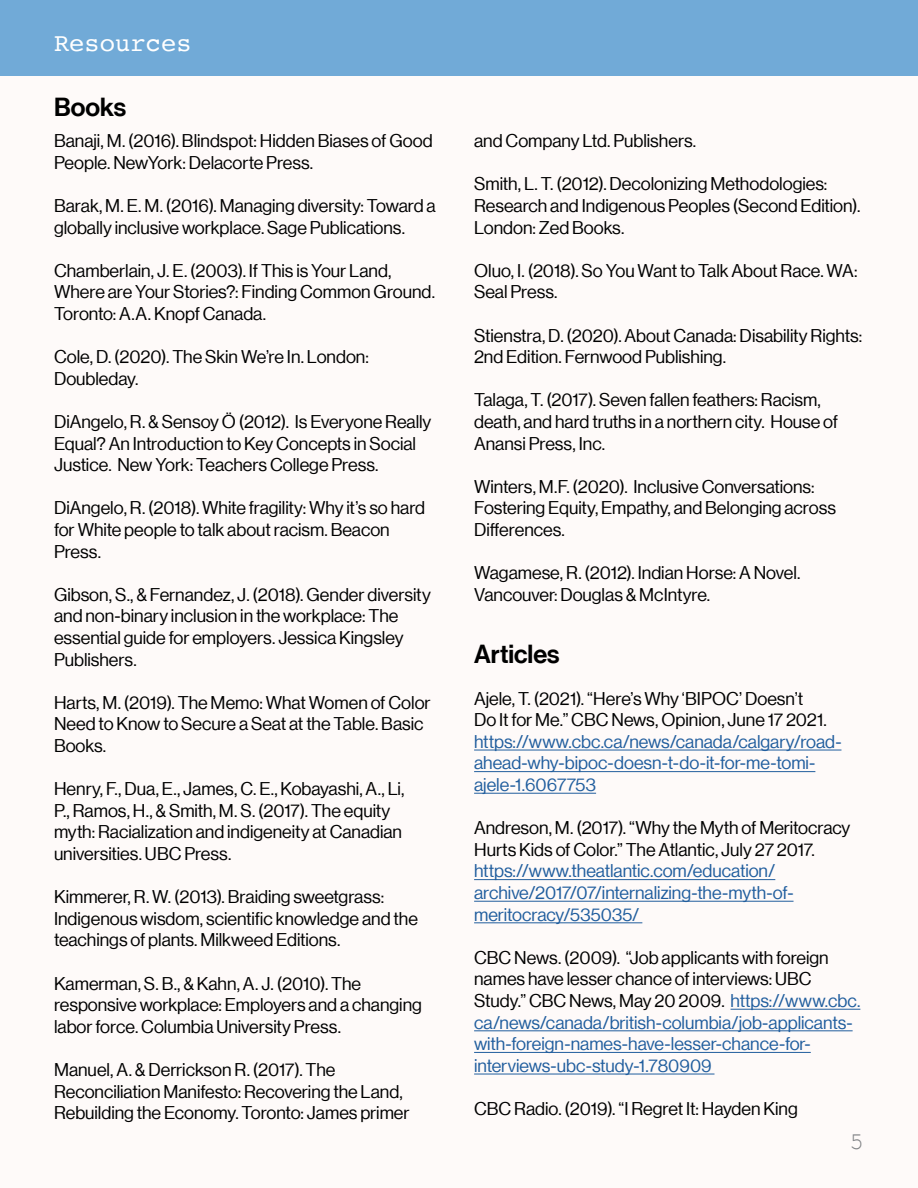
<style>
.page{position:relative;width:918px;height:1188px;background:#fefaf9}
.page>*{position:absolute;margin:0;border:0;box-sizing:border-box;transform-origin:0 0}
.t1{font:25.5px "N Haas Grotesk DS Pro 65 Md";color:#000}
.t2{font:25.5px "Courier";color:#fff}
.t3{font:24px "Courier New";color:#808285}
.t4{font:18px/21.6px "N Haas Grotesk DS Pro 55 Rg";color:#000}
.t5{font:18px/21.6px "N Haas Grotesk DS Pro 55 Rg";color:#215e9e}
.s1{color:#000}
</style>
<div class="page">
<div style="left:0;top:0;width:918px;height:76px;background:#71aad7"></div>
<hr style="left:474px;top:750px;width:367px;height:1px;background:#215e9e">
<hr style="left:474px;top:771px;width:341px;height:1px;background:#215e9e">
<hr style="left:474px;top:793px;width:122px;height:1px;background:#215e9e">
<hr style="left:474px;top:879px;width:301px;height:1px;background:#215e9e">
<hr style="left:474px;top:901px;width:320px;height:1px;background:#215e9e">
<hr style="left:474px;top:923px;width:168px;height:1px;background:#215e9e">
<hr style="left:731px;top:1009px;width:129px;height:1px;background:#215e9e">
<hr style="left:474px;top:1031px;width:379px;height:1px;background:#215e9e">
<hr style="left:474px;top:1052px;width:337px;height:1px;background:#215e9e">
<hr style="left:474px;top:1074px;width:241px;height:1px;background:#215e9e">
<h1 class="t2" style="left:54px;top:23px;width:139px">Resources</h1>
<h1 class="t1" style="left:54px;top:92px;width:74px">Books</h1>
<p class="t4" style="left:54px;top:130px;width:380px">Banaji, M. (2016). Blindspot: Hidden Biases of Good<br>People. NewYork: Delacorte Press.</p>
<p class="t4" style="left:54px;top:195px;width:383px">Barak, M. E. M. (2016). Managing diversity: Toward a globally inclusive workplace. Sage Publications.</p>
<p class="t4" style="left:54px;top:260px;width:383px">Chamberlain, J. E. (2003). If This is Your Land,<br>Where are Your Stories?: Finding Common Ground.<br>Toronto: A.A. Knopf Canada.</p>
<p class="t4" style="left:54px;top:346px;width:316px">Cole, D. (2020). The Skin We’re In. London:<br>Doubleday.</p>
<p class="t4" style="left:54px;top:411px;width:379px">DiAngelo, R. &amp; Sensoy Ö (2012). Is Everyone Really<br>Equal? An Introduction to Key Concepts in Social<br>Justice. New York: Teachers College Press.</p>
<p class="t4" style="left:54px;top:497px;width:373px">DiAngelo, R. (2018). White fragility: Why it’s so hard for White people to talk about racism. Beacon<br>Press.</p>
<p class="t4" style="left:54px;top:584px;width:378px">Gibson, S., &amp; Fernandez, J. (2018). Gender diversity and non-binary inclusion in the workplace: The essential guide for employers. Jessica Kingsley Publishers.</p>
<p class="t4" style="left:54px;top:692px;width:378px">Harts, M. (2019). The Memo: What Women of Color<br>Need to Know to Secure a Seat at the Table. Basic<br>Books.</p>
<p class="t4" style="left:54px;top:778px;width:352px">Henry, F., Dua, E., James, C. E., Kobayashi, A., Li, P., Ramos, H., &amp; Smith, M. S. (2017). The equity myth: Racialization and indigeneity at Canadian universities. UBC Press.</p>
<p class="t4" style="left:54px;top:886px;width:365px">Kimmerer, R. W. (2013). Braiding sweetgrass:<br>Indigenous wisdom, scientific knowledge and the teachings of plants. Milkweed Editions.</p>
<p class="t4" style="left:54px;top:973px;width:369px">Kamerman, S. B., &amp; Kahn, A. J. (2010). The responsive workplace: Employers and a changing labor force. Columbia University Press.</p>
<p class="t4" style="left:54px;top:1059px;width:357px">Manuel, A. &amp; Derrickson R. (2017). The<br>Reconciliation Manifesto: Recovering the Land,<br>Rebuilding the Economy. Toronto: James primer</p>
<p class="t4" style="left:474px;top:130px;width:224px">and Company Ltd. Publishers.</p>
<p class="t4" style="left:474px;top:173px;width:388px">Smith, L. T. (2012). Decolonizing Methodologies:<br>Research and Indigenous Peoples (Second Edition).<br>London: Zed Books.</p>
<p class="t4" style="left:474px;top:260px;width:385px">Oluo, I. (2018). So You Want to Talk About Race. WA:<br>Seal Press.</p>
<p class="t4" style="left:474px;top:325px;width:390px">Stienstra, D. (2020). About Canada: Disability Rights:<br>2nd Edition. Fernwood Publishing.</p>
<p class="t4" style="left:474px;top:389px;width:366px">Talaga, T. (2017). Seven fallen feathers: Racism, death, and hard truths in a northern city. House of<br>Anansi Press, Inc.</p>
<p class="t4" style="left:474px;top:476px;width:363px">Winters, M.F. (2020). Inclusive Conversations:<br>Fostering Equity, Empathy, and Belonging across<br>Differences.</p>
<p class="t4" style="left:474px;top:562px;width:328px">Wagamese, R. (2012). Indian Horse: A Novel.<br>Vancouver: Douglas &amp; McIntyre.</p>
<h1 class="t1" style="left:474px;top:640px;width:87px">Articles</h1>
<p class="t4" style="left:474px;top:688px;width:354px">Ajele, T. (2021). “Here’s Why ‘BIPOC’ Doesn’t<br>Do It for Me.” CBC News, Opinion, June 17 2021.</p>
<p class="t5" style="left:474px;top:731px;width:369px">https://www.cbc.ca/news/canada/calgary/road&shy;ahead-why-bipoc-doesn-t-do-it-for-me-tomi&shy;ajele-1.6067753</p>
<p class="t4" style="left:474px;top:817px;width:378px">Andreson, M. (2017). “Why the Myth of Meritocracy<br>Hurts Kids of Color.” The Atlantic, July 27 2017.</p>
<p class="t5" style="left:474px;top:860px;width:321px">https://www.theatlantic.com/education/ archive/2017/07/internalizing-the-myth-of&shy;meritocracy/535035/</p>
<p class="t5" style="left:474px;top:947px;width:388px"><span class="s1">CBC News. (2009). “Job applicants with foreign names have lesser chance of interviews: UBC Study.” CBC News, May 20 2009.</span> https://www.cbc. ca/news/canada/british-columbia/job-applicants&shy;with-foreign-names-have-lesser-chance-for&shy;interviews-ubc-study-1.780909</p>
<p class="t4" style="left:474px;top:1098px;width:325px">CBC Radio. (2019). “I Regret It: Hayden King</p>
<h2 class="t3" style="left:850px;top:1126px;width:16px">5</h2>
</div>
